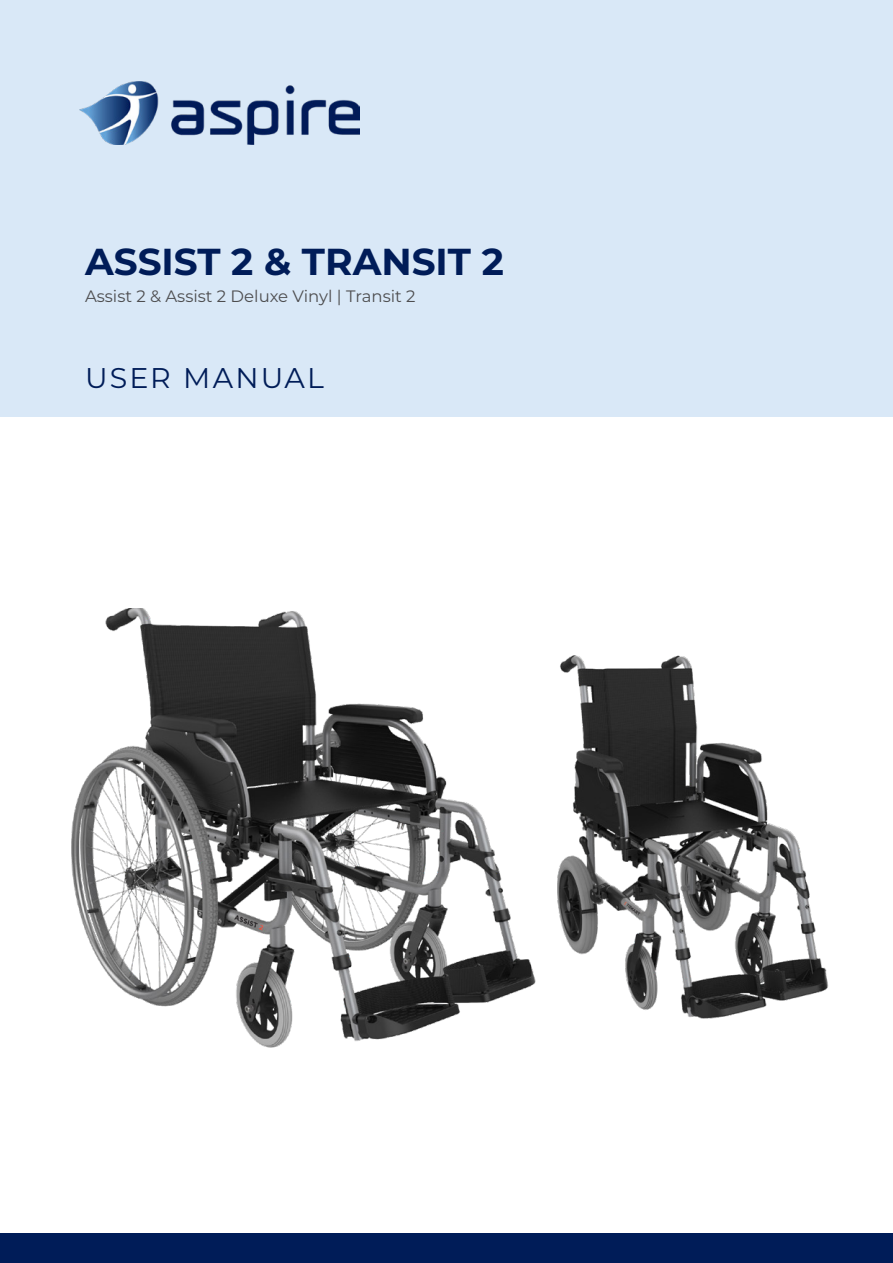
<style>
.page{position:relative;width:893px;height:1263px;background:#fff}
.page>*{position:absolute;margin:0;border:0;box-sizing:border-box;transform-origin:0 0}
.t1{font:700 37.5px "Montserrat";color:#001c58}
.t2{font:28.5px "Montserrat";letter-spacing:.075em;color:#001c58}
.t3{font:16.5px "Montserrat";color:#4d4d4f}
</style>
<div class="page">
<img style="left:71px;top:608px;width:465px;height:440px">
<img style="left:557px;top:655px;width:271px;height:364px">
<div style="left:0;top:0;width:893px;height:416px;background:#d9e8f7"></div>
<div style="left:0;top:1234px;width:893px;height:29px;background:#001c58"></div>
<img style="left:79px;top:81px;width:281px;height:64px">
<h1 class="t1" style="left:85px;top:235px;width:420px">ASSIST 2 &amp; TRANSIT 2</h1>
<p class="t3" style="left:85px;top:285px;width:332px">Assist 2 &amp; Assist 2 Deluxe Vinyl | Transit 2</p>
<h2 class="t2" style="left:85px;top:359px;width:240px">USER MANUAL</h2>
</div>
